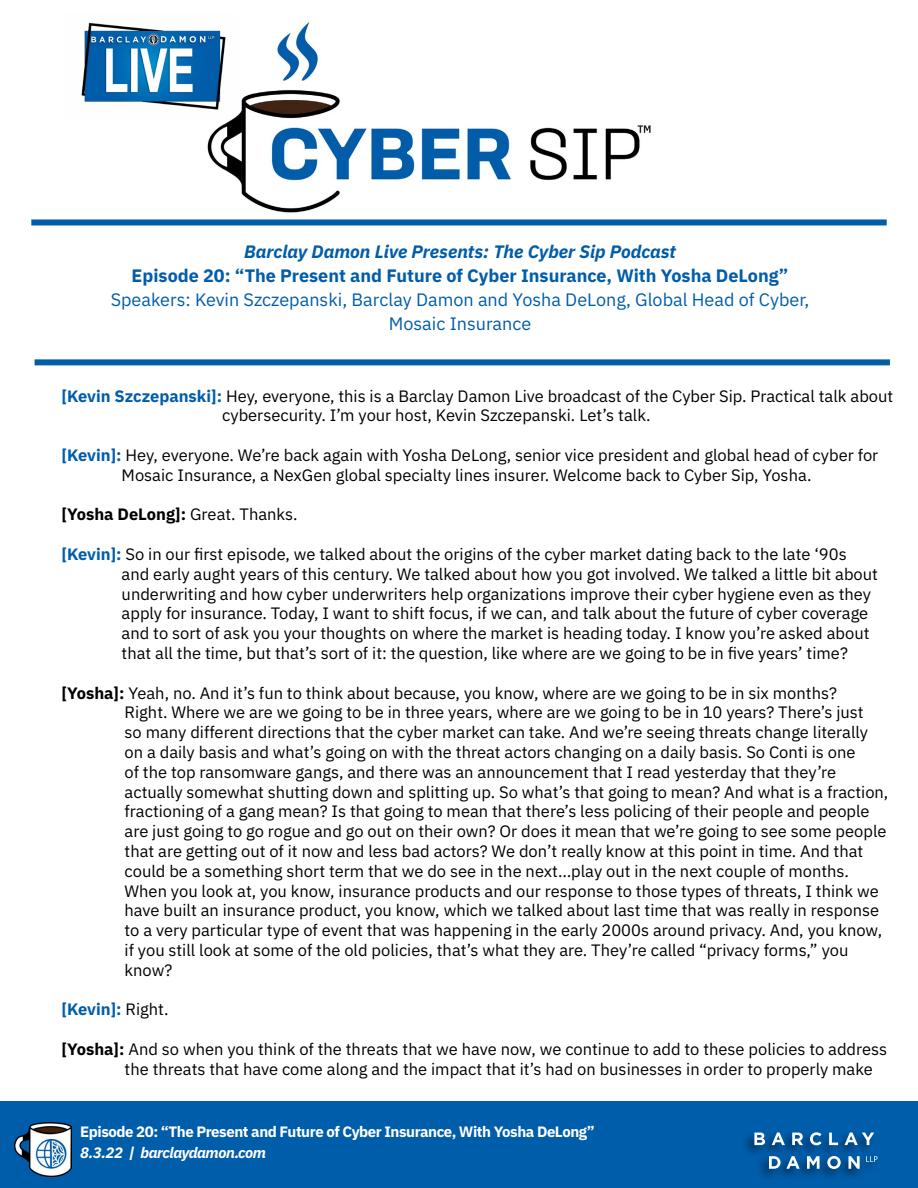
<style>
.page{position:relative;width:918px;height:1188px;background:#fff}
.page>*{position:absolute;margin:0;border:0;box-sizing:border-box;transform-origin:0 0}
.t1{font:18px/24px "IBM Plex Sans";color:#005daa;text-align:center}
.t2{font:700 18px "IBM Plex Sans";color:#005daa}
.t3{font:italic 700 18px "IBM Plex Sans";color:#005daa}
.t4{font:16.5px/19.8px "IBM Plex Sans";color:#000}
.t5{font:700 16.5px "IBM Plex Sans";color:#000}
.t6{font:700 16.5px "IBM Plex Sans";letter-spacing:-.005em;color:#005daa}
.t7{font:700 15px "IBM Plex Sans";letter-spacing:-.03em;color:#fff}
.t8{font:italic 700 15px "IBM Plex Sans";letter-spacing:-.03em;color:#fff}
.s1{font-weight:700;color:#005daa}
.s2{font-weight:400}
.s3{font-weight:700}
.s4{font-weight:400;color:#000}
</style>
<div class="page">
<div style="left:0;top:1102px;width:918px;height:86px;background:#005daa"></div>
<img style="left:15px;top:1123px;width:56px;height:53px">
<div style="left:742px;top:1130px;width:138px;height:51px;background:#000;opacity:.55"></div>
<svg style="left:866px;top:1156px;width:11px;height:6px"></svg>
<svg style="left:754px;top:1133px;width:11px;height:12px"></svg>
<svg style="left:772px;top:1132px;width:13px;height:13px"></svg>
<svg style="left:792px;top:1133px;width:11px;height:12px"></svg>
<svg style="left:810px;top:1132px;width:12px;height:13px"></svg>
<svg style="left:829px;top:1133px;width:9px;height:12px"></svg>
<svg style="left:845px;top:1132px;width:29px;height:13px"></svg>
<svg style="left:769px;top:1156px;width:31px;height:13px"></svg>
<svg style="left:807px;top:1156px;width:13px;height:13px"></svg>
<svg style="left:827px;top:1156px;width:14px;height:13px"></svg>
<svg style="left:848px;top:1156px;width:12px;height:13px"></svg>
<img style="left:207px;top:20px;width:444px;height:193px">
<img style="left:81px;top:20px;width:157px;height:100px">
<div style="left:31px;top:219px;width:856px;height:6px;background:#005daa"></div>
<div style="left:35px;top:359px;width:855px;height:6px;background:#005daa"></div>
<p class="t3" style="left:244px;top:237px;width:433px">Barclay Damon Live Presents: The Cyber Sip Podcast</p>
<p class="t2" style="left:132px;top:261px;width:659px">Episode 20: “The Present and Future of Cyber Insurance, With Yosha DeLong”</p>
<p class="t1" style="left:111px;top:286px;width:700px">Speakers: Kevin Szczepanski, Barclay Damon and Yosha DeLong, Global Head of Cyber,<br>Mosaic Insurance</p>
<p class="t4" style="left:222px;top:385px;width:673px;text-indent:-161px"><span class="s1">[Kevin Szczepanski]:</span> Hey, everyone, this is a Barclay Damon Live broadcast of the Cyber Sip. Practical talk about cybersecurity. I’m your host, Kevin Szczepanski. Let’s talk.</p>
<p class="t4" style="left:62px;top:444px;width:818px;text-align:center"><span class="s1">[Kevin]:</span> Hey, everyone. We’re back again with Yosha DeLong, senior vice president and global head of cyber for<br>Mosaic Insurance, a NexGen global specialty lines insurer. Welcome back to Cyber Sip, Yosha.</p>
<p class="t5" style="left:62px;top:501px;width:238px">[Yosha DeLong]: <span class="s2">Great. Thanks.</span></p>
<p class="t4" style="left:122px;top:543px;width:758px;text-indent:-60px"><span class="s1">[Kevin]:</span> So in our first episode, we talked about the origins of the cyber market dating back to the late ‘90s and early aught years of this century. We talked about how you got involved. We talked a little bit about underwriting and how cyber underwriters help organizations improve their cyber hygiene even as they apply for insurance. Today, I want to shift focus, if we can, and talk about the future of cyber coverage and to sort of ask you your thoughts on where the market is heading today. I know you’re asked about that all the time, but that’s sort of it: the question, like where are we going to be in five years’ time?</p>
<p class="t4" style="left:125px;top:682px;width:765px;text-indent:-63px"><span class="s3">[Yosha]:</span> Yeah, no. And it’s fun to think about because, you know, where are we going to be in six months?<br>Right. Where we are we going to be in three years, where are we going to be in 10 years? There’s just<br>so many different directions that the cyber market can take. And we’re seeing threats change literally on a daily basis and what’s going on with the threat actors changing on a daily basis. So Conti is one<br>of the top ransomware gangs, and there was an announcement that I read yesterday that they’re actually somewhat shutting down and splitting up. So what’s that going to mean? And what is a fraction, fractioning of a gang mean? Is that going to mean that there’s less policing of their people and people are just going to go rogue and go out on their own? Or does it mean that we’re going to see some people that are getting out of it now and less bad actors? We don’t really know at this point in time. And that could be a something short term that we do see in the next…play out in the next couple of months.<br>When you look at, you know, insurance products and our response to those types of threats, I think we have built an insurance product, you know, which we talked about last time that was really in response to a very particular type of event that was happening in the early 2000s around privacy. And, you know, if you still look at some of the old policies, that’s what they are. They’re called “privacy forms,” you know?</p>
<p class="t6" style="left:62px;top:996px;width:109px">[Kevin]: <span class="s4">Right.</span></p>
<p class="t4" style="left:125px;top:1038px;width:764px;text-indent:-63px"><span class="s3">[Yosha]:</span> And so when you think of the threats that we have now, we continue to add to these policies to address the threats that have come along and the impact that it’s had on businesses in order to properly make</p>
<p class="t7" style="left:80px;top:1119px;width:516px">Episode 20: “The Present and Future of Cyber Insurance, With Yosha DeLong”</p>
<p class="t8" style="left:80px;top:1140px;width:187px">8.3.22 | barclaydamon.com</p>
</div>
